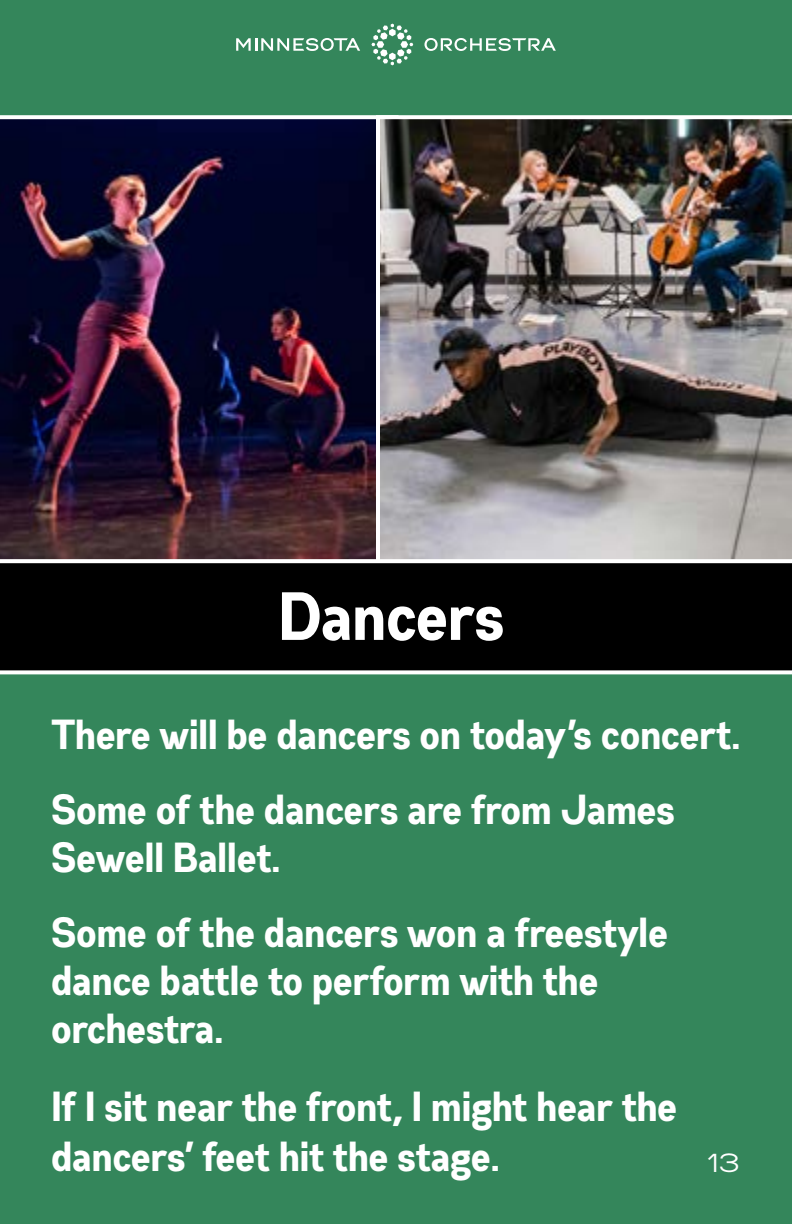
<style>
.page{position:relative;width:792px;height:1224px;background:#fff}
.page>*{position:absolute;margin:0;border:0;box-sizing:border-box;transform-origin:0 0}
.t1{font:700 68px "Gabriel Orchestra Cond";color:#fff}
.t2{font:700 42px/75px "Gabriel Orchestra Cond";color:#fff}
.t3{font:26px "Gabriel Orchestra Normal";color:#fff}
</style>
<div class="page">
<div style="left:0;top:0;width:792px;height:115px;background:#34865b"></div>
<svg style="left:424px;top:38px;width:132px;height:13px"></svg>
<svg style="left:236px;top:38px;width:124px;height:13px"></svg>
<svg style="left:371px;top:24px;width:42px;height:41px"></svg>
<div style="left:0;top:628px;width:792px;height:596px;background:#34865b"></div>
<img style="left:0;top:115px;width:374px;height:444px">
<img style="left:374px;top:115px;width:418px;height:444px">
<svg style="left:0;top:559px;width:792px;height:115px;background:#111"></svg>
<h1 class="t1" style="left:280px;top:576px;width:227px">Dancers</h1>
<p class="t2" style="left:52px;top:697px;width:690px">There will be dancers on today’s concert.<br>Some of the dancers are from James</p>
<p class="t2" style="left:52px;top:820px;width:618px">Sewell Ballet.<br>Some of the dancers won a freestyle</p>
<p class="t2" style="left:52px;top:957px;width:548px;line-height:48px">dance battle to perform with the orchestra.</p>
<p class="t2" style="left:52px;top:1081px;width:627px;line-height:50.4px">If I sit near the front, I might hear the dancers’ feet hit the stage.</p>
<p class="t3" style="left:708px;top:1147px;width:34px">13</p>
</div>
